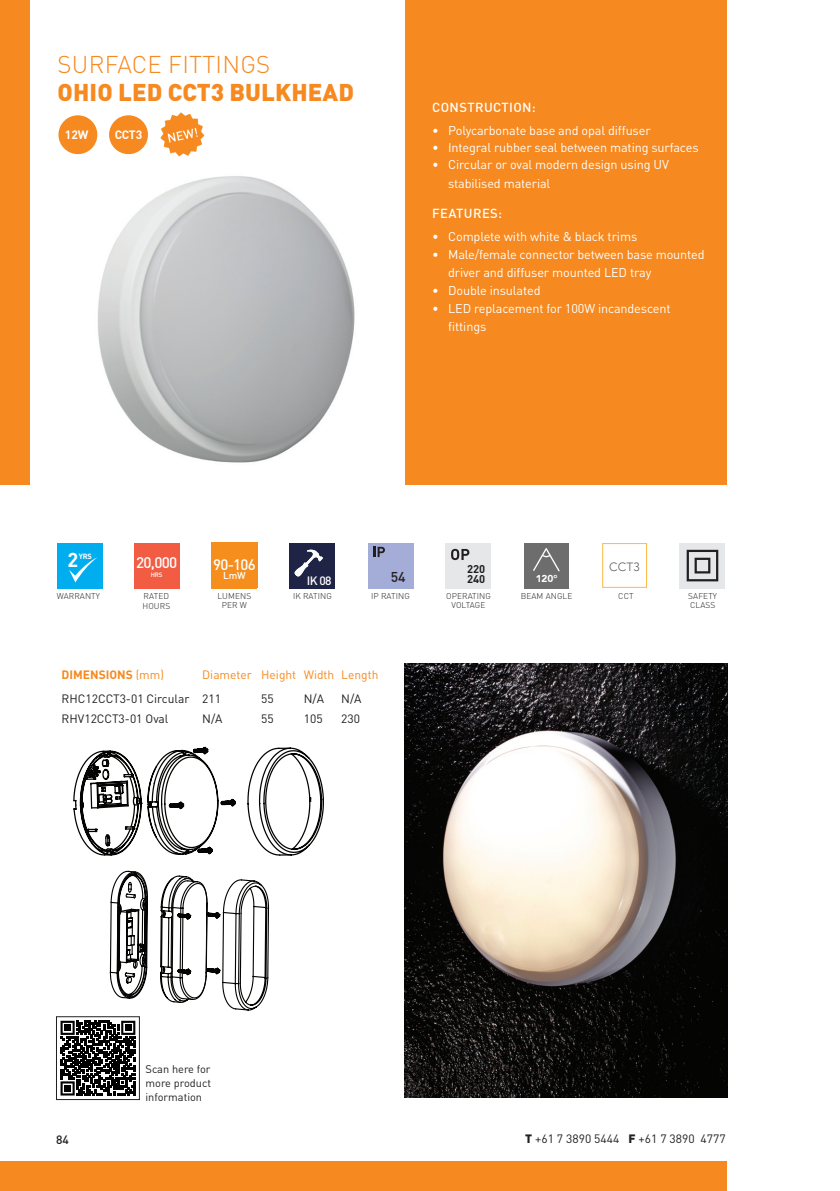
<style>
.page{position:relative;width:840px;height:1191px;background:#fff}
.page>*{position:absolute;margin:0;border:0;box-sizing:border-box;transform-origin:0 0}
.t1{font:900 24px "DIN Pro";letter-spacing:.005em;color:#f6891f}
.t2{font:300 24px "DIN Pro";letter-spacing:.01em;color:#f6891f}
.t3{font:700 19.8px "DIN";color:#fff}
.t4{font:500 15.2px "DIN";color:#fff}
.t5{font:500 15px "DIN";color:#fff}
.t6{font:500 14.2px "DIN";color:#fff}
.t7{font:500 14px "DIN Pro";color:#fff}
.t8{font:500 14px "DIN";color:#231f20}
.t9{font:500 13px "DIN Pro";letter-spacing:.03em;color:#fff}
.t10{font:12.6px/18px "DIN Pro";letter-spacing:-.01em;color:#fff}
.t11{font:12px "DIN Pro";color:#231f20}
.t12{font:12px "DIN Pro";color:#f6891f}
.t13{font:700 12px "DIN Pro";color:#f6891f}
.t14{font:700 12px "DIN Pro";color:#fff}
.t15{font:300 12px "Avenir";color:#5f5f62}
.t16{font:500 12px "DIN";color:#fff}
.t17{font:500 12px "DIN Pro";color:#231f20}
.t18{font:700 11.2px/10.2px "DIN";color:#231f20}
.t19{font:11px/14px "DIN Pro";color:#231f20;text-align:justify}
.t20{font:900 10px "Avenir";color:#fff}
.t21{font:500 9.8px "DIN";letter-spacing:-.025em;color:#fff}
.t22{font:300 8.4px/9.8px "DIN Pro";letter-spacing:.01em;color:#231f20;text-align:center}
.t23{font:700 7.4px "DIN";color:#fff}
.t24{font:500 6.2px "DIN";color:#fff}
.s1{font-weight:400}
.s2{font-weight:900}
</style>
<div class="page">
<div style="left:405px;top:0;width:321px;height:485px;background:#f6891f"></div>
<div style="left:0;top:1161px;width:726px;height:30px;background:#f6891f"></div>
<div style="left:0;top:0;width:30px;height:485px;background:#f6891f"></div>
<div style="left:56px;top:1016px;width:83px;height:83px;background:linear-gradient(to right,#fff,#fff)"></div>
<div style="left:56px;top:1016px;width:83px;height:83px;border:1px solid #231f20"></div>
<div style="left:445px;top:543px;width:45px;height:45px;background:#e6e7e9"></div>
<svg style="left:451px;top:549px;width:18px;height:11px"></svg>
<div style="left:679px;top:543px;width:45px;height:45px;background:#e6e7e9"></div>
<svg style="left:686px;top:549px;width:33px;height:33px"></svg>
<div style="left:523px;top:543px;width:45px;height:45px;background:#6d6d6d"></div>
<svg style="left:533px;top:548px;width:26px;height:23px"></svg>
<div style="left:602px;top:543px;width:44px;height:45px;border:1px solid #fdb945"></div>
<div style="left:368px;top:543px;width:45px;height:45px;background:#a4add7"></div>
<svg style="left:373px;top:547px;width:12px;height:10px"></svg>
<div style="left:289px;top:543px;width:45px;height:45px;background:#1f2346"></div>
<svg style="left:294px;top:549px;width:29px;height:27px"></svg>
<div style="left:134px;top:543px;width:45px;height:45px;background:#f15c43"></div>
<div style="left:58px;top:543px;width:45px;height:45px;background:#00aeef"></div>
<svg style="left:69px;top:557px;width:28px;height:25px"></svg>
<div style="left:58px;top:115px;width:39px;height:39px;background:#f6891f;border-radius:50%"></div>
<img style="left:98px;top:176px;width:257px;height:287px">
<svg style="left:60px;top:870px;width:209px;height:225px"></svg>
<svg style="left:73px;top:746px;width:251px;height:110px"></svg>
<div style="left:211px;top:542px;width:46px;height:46px;background:#f68e1e"></div>
<img style="left:404px;top:664px;width:322px;height:433px">
<img style="left:160px;top:112px;width:45px;height:45px">
<div style="left:109px;top:115px;width:39px;height:39px;background:#f6891f;border-radius:50%"></div>
<p class="t2" style="left:58px;top:48px;width:214px">SURFACE FITTINGS</p>
<p class="t1" style="left:58px;top:76px;width:298px">OHIO LED CCT3 BULKHEAD</p>
<p class="t14" style="left:65px;top:126px;width:25px">12W</p>
<p class="t14" style="left:115px;top:126px;width:29px">CCT3</p>
<p class="t9" style="left:432px;top:99px;width:105px">CONSTRUCTION:</p>
<p class="t10" style="left:432px;top:121px;width:220px">• Polycarbonate base and opal diffuser</p>
<p class="t10" style="left:432px;top:138px;width:268px">• Integral rubber seal between mating surfaces</p>
<p class="t10" style="left:448px;top:154px;width:222px;line-height:19.6px;text-indent:-16px">• Circular or oval modern design using UV stabilised material</p>
<p class="t9" style="left:432px;top:204px;width:71px">FEATURES:</p>
<p class="t10" style="left:432px;top:227px;width:206px">• Complete with white &amp; black trims</p>
<p class="t10" style="left:448px;top:245px;width:258px;text-indent:-16px">• Male/female connector between base mounted driver and diffuser mounted LED tray</p>
<p class="t10" style="left:432px;top:281px;width:110px">• Double insulated</p>
<p class="t10" style="left:448px;top:299px;width:224px;text-indent:-16px">• LED replacement for 100W incandescent fittings</p>
<p class="t3" style="left:67px;top:547px;width:12px">2</p>
<p class="t23" style="left:79px;top:551px;width:15px">YRS</p>
<p class="t4" style="left:136px;top:552px;width:42px">20,000</p>
<p class="t24" style="left:151px;top:570px;width:13px">HRS</p>
<p class="t6" style="left:217px;top:552px;width:36px">58–88</p>
<p class="t21" style="left:223px;top:569px;width:24px">LmW</p>
<p class="t7" style="left:214px;top:552px;width:42px">79–100</p>
<p class="t21" style="left:223px;top:568px;width:24px">LmW</p>
<p class="t5" style="left:213px;top:554px;width:44px">90-106</p>
<p class="t16" style="left:306px;top:573px;width:26px">IK 08</p>
<p class="t8" style="left:390px;top:568px;width:16px">54</p>
<p class="t18" style="left:467px;top:563px;width:20px">220<br>240</p>
<p class="t20" style="left:535px;top:572px;width:23px">120°</p>
<p class="t15" style="left:608px;top:560px;width:32px">CCT3</p>
<p class="t22" style="left:57px;top:590px;width:45px">WARRANTY</p>
<p class="t22" style="left:217px;top:590px;width:35px">LUMENS<br>PER W</p>
<p class="t22" style="left:143px;top:590px;width:27px">RATED</p>
<p class="t22" style="left:293px;top:590px;width:40px">IK RATING</p>
<p class="t22" style="left:142px;top:600px;width:29px">HOURS</p>
<p class="t22" style="left:371px;top:590px;width:40px">IP RATING</p>
<p class="t22" style="left:446px;top:590px;width:46px">OPERATING</p>
<p class="t22" style="left:451px;top:600px;width:35px">VOLTAGE</p>
<p class="t22" style="left:520px;top:591px;width:53px">BEAM ANGLE</p>
<p class="t22" style="left:618px;top:591px;width:17px">CCT</p>
<p class="t22" style="left:688px;top:590px;width:30px">SAFETY</p>
<p class="t22" style="left:689px;top:600px;width:27px">CLASS</p>
<p class="t13" style="left:62px;top:666px;width:104px">DIMENSIONS <span class="s1">(mm)</span></p>
<p class="t12" style="left:202px;top:666px;width:51px">Diameter</p>
<p class="t12" style="left:261px;top:666px;width:36px">Height</p>
<p class="t12" style="left:303px;top:666px;width:32px">Width</p>
<p class="t12" style="left:341px;top:666px;width:39px">Length</p>
<p class="t11" style="left:62px;top:690px;width:129px">RHC12CCT3-01 Circular</p>
<p class="t11" style="left:202px;top:690px;width:20px">211</p>
<p class="t11" style="left:261px;top:690px;width:14px">55</p>
<p class="t11" style="left:303px;top:690px;width:22px">N/A</p>
<p class="t11" style="left:341px;top:690px;width:22px">N/A</p>
<p class="t11" style="left:62px;top:710px;width:108px">RHV12CCT3-01 Oval</p>
<p class="t11" style="left:202px;top:710px;width:22px">N/A</p>
<p class="t11" style="left:261px;top:710px;width:14px">55</p>
<p class="t11" style="left:303px;top:710px;width:20px">105</p>
<p class="t11" style="left:341px;top:710px;width:20px">230</p>
<p class="t19" style="left:145px;top:1061px;width:67px">Scan here for more product information</p>
<p class="t17" style="left:56px;top:1131px;width:14px">84</p>
<p class="t11" style="left:525px;top:1130px;width:202px"><span class="s2">T</span> +61 7 3890 5444 <span class="s2">F</span> +61 7 3890 4777</p>
</div>
